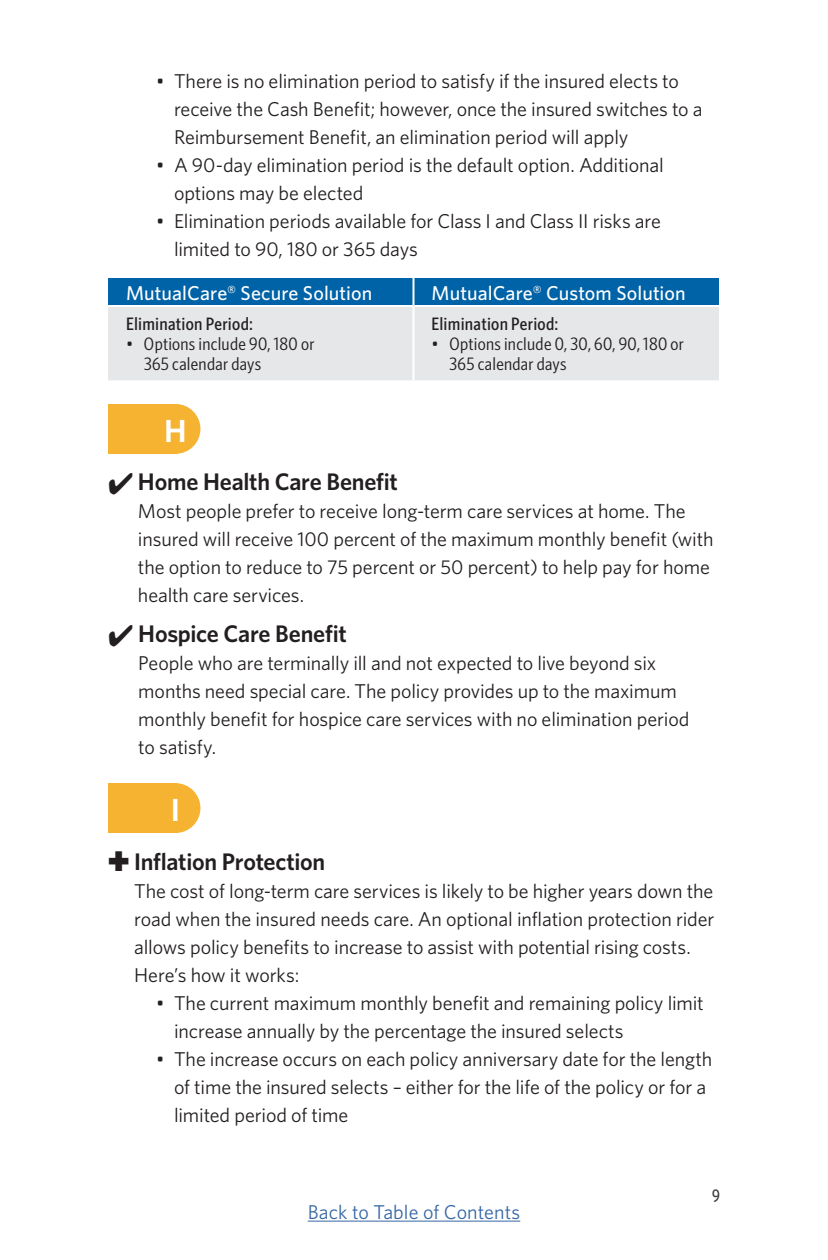
<style>
.page{position:relative;width:828px;height:1260px;background:#fff}
.page>*{position:absolute;margin:0;border:0;box-sizing:border-box;transform-origin:0 0}
.t1{font:600 32px "Whitney";color:#fff}
.t2{font:600 24px "Whitney";letter-spacing:-.01em;color:#231f20}
.t3{font:20px/28px "Whitney";letter-spacing:-.005em;color:#231f20}
.t4{font:500 20px "Whitney";letter-spacing:.005em;color:#fff}
.t5{font:20px "Whitney";letter-spacing:.005em;color:#3667a4}
.t6{font:18px/20px "Whitney Condensed";letter-spacing:.015em;color:#231f20;scale:1.1 1}
.t7{font:500 18px "Whitney Condensed";letter-spacing:.015em;color:#231f20;scale:1.1 1}
.t8{font:500 18px "Whitney Condensed";color:#3e3e3f}
.s1{font-size:16px}
</style>
<div class="page">
<div style="left:108px;top:278px;width:611px;height:27px;background:#0163a7"></div>
<div style="left:108px;top:307px;width:611px;height:73px;background:#e6e7e9"></div>
<hr style="left:412px;top:278px;width:2px;height:27px;background:#fff">
<hr style="left:412px;top:307px;width:2px;height:73px;background:#fff">
<div style="left:108px;top:404px;width:68px;height:50px;background:#f6b332"></div>
<div style="left:151px;top:404px;width:49px;height:50px;background:#f6b332;border-radius:50%"></div>
<div style="left:108px;top:783px;width:68px;height:50px;background:#f6b332"></div>
<div style="left:151px;top:783px;width:49px;height:50px;background:#f6b332;border-radius:50%"></div>
<hr style="left:308px;top:1221px;width:212px;height:1px;background:#3667a4">
<p class="t3" style="left:174px;top:67px;width:530px;text-indent:-18px">• There is no elimination period to satisfy if the insured elects to receive the Cash Benefit; however, once the insured switches to a<br>Reimbursement Benefit, an elimination period will apply</p>
<p class="t3" style="left:174px;top:151px;width:491px;text-indent:-18px">• A 90-day elimination period is the default option. Additional options may be elected</p>
<p class="t3" style="left:174px;top:207px;width:488px;text-indent:-18px">• Elimination periods available for Class I and Class II risks are limited to 90, 180 or 365 days</p>
<p class="t4" style="left:126px;top:280px;width:248px">MutualCare<span class="s1">®</span> Secure Solution</p>
<p class="t4" style="left:432px;top:280px;width:256px">MutualCare<span class="s1">®</span> Custom Solution</p>
<p class="t7" style="left:126px;top:313px;width:117px">Elimination Period:</p>
<p class="t6" style="left:144px;top:333px;width:156px;text-indent:-18px">• Options include 90, 180 or<br>365 calendar days</p>
<p class="t7" style="left:431px;top:313px;width:117px">Elimination Period:</p>
<p class="t6" style="left:450px;top:333px;width:215px;text-indent:-18px">• Options include 0, 30, 60, 90, 180 or<br>365 calendar days</p>
<h1 class="t1" style="left:164px;top:409px;width:24px">H</h1>
<p class="t2" style="left:108px;top:466px;width:292px">✔ Home Health Care Benefit</p>
<p class="t3" style="left:138px;top:497px;width:577px">Most people prefer to receive long-term care services at home. The insured will receive 100 percent of the maximum monthly benefit (with the option to reduce to 75 percent or 50 percent) to help pay for home health care services.</p>
<p class="t2" style="left:108px;top:618px;width:240px">✔ Hospice Care Benefit</p>
<p class="t3" style="left:138px;top:649px;width:553px">People who are terminally ill and not expected to live beyond six months need special care. The policy provides up to the maximum monthly benefit for hospice care services with no elimination period to satisfy.</p>
<h1 class="t1" style="left:171px;top:788px;width:11px">I</h1>
<p class="t2" style="left:108px;top:846px;width:219px">✚ Inflation Protection</p>
<p class="t3" style="left:134px;top:877px;width:582px">The cost of long-term care services is likely to be higher years down the road when the insured needs care. An optional inflation protection rider allows policy benefits to increase to assist with potential rising costs.<br>Here’s how it works:</p>
<p class="t3" style="left:174px;top:989px;width:531px;text-indent:-18px">• The current maximum monthly benefit and remaining policy limit increase annually by the percentage the insured selects</p>
<p class="t3" style="left:174px;top:1045px;width:540px;text-indent:-18px">• The increase occurs on each policy anniversary date for the length of time the insured selects – either for the life of the policy or for a limited period of time</p>
<p class="t5" style="left:308px;top:1199px;width:214px">Back to Table of Contents</p>
<p class="t8" style="left:712px;top:1185px;width:9px">9</p>
</div>
